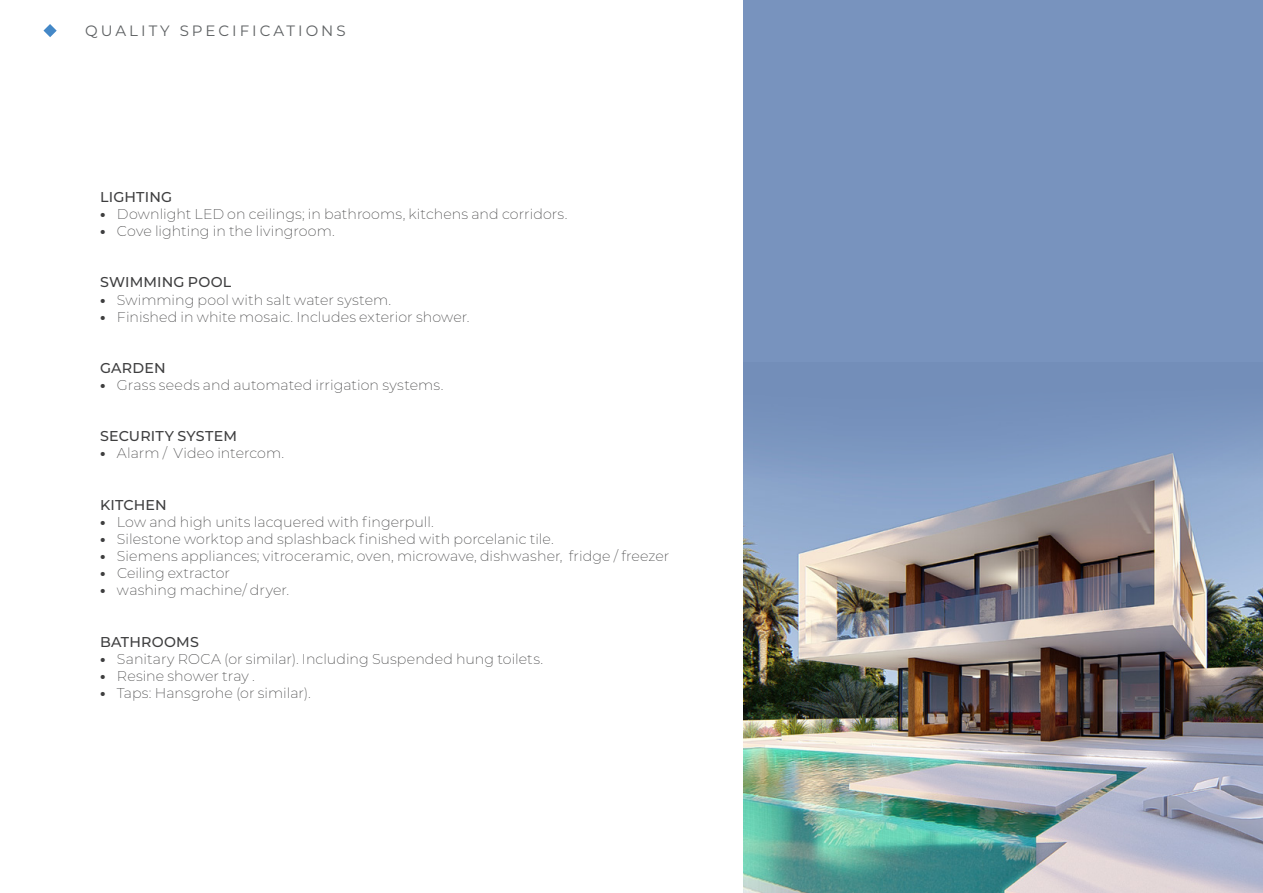
<style>
.page{position:relative;width:1263px;height:893px;background:#fff}
.page>*{position:absolute;margin:0;border:0;box-sizing:border-box;transform-origin:0 0}
.t1{font:15px "Montserrat";letter-spacing:.2em;color:#5e6163}
.t2{font:200 14.25px "Montserrat";letter-spacing:.005em;color:#3e3e3f}
.t3{font:500 14.25px "Montserrat";letter-spacing:.015em;color:#3e3e3f}
.s1{font-weight:800}
</style>
<div class="page">
<img style="left:743px;top:478px;width:520px;height:415px">
<div style="left:743px;top:0;width:520px;height:362px;background:#7893be"></div>
<svg style="left:43px;top:24px;width:14px;height:13px"></svg>
<div style="left:743px;top:362px;width:520px;height:116px;background:#738eb9"></div>
<p class="t1" style="left:85px;top:21px;width:262px">QUALITY SPECIFICATIONS</p>
<p class="t3" style="left:100px;top:187px;width:74px">LIGHTING</p>
<p class="t2" style="left:100px;top:204px;width:469px"><span class="s1">•</span> Downlight LED on ceilings; in bathrooms, kitchens and corridors.</p>
<p class="t2" style="left:100px;top:222px;width:236px"><span class="s1">•</span> Cove lighting in the livingroom.</p>
<p class="t3" style="left:100px;top:272px;width:133px">SWIMMING POOL</p>
<p class="t2" style="left:100px;top:290px;width:293px"><span class="s1">•</span> Swimming pool with salt water system.</p>
<p class="t2" style="left:100px;top:307px;width:371px"><span class="s1">•</span> Finished in white mosaic. Includes exterior shower.</p>
<p class="t3" style="left:100px;top:358px;width:67px">GARDEN</p>
<p class="t2" style="left:100px;top:375px;width:345px"><span class="s1">•</span> Grass seeds and automated irrigation systems.</p>
<p class="t3" style="left:100px;top:426px;width:138px">SECURITY SYSTEM</p>
<p class="t2" style="left:100px;top:444px;width:186px"><span class="s1">•</span> Alarm / Video intercom.</p>
<p class="t3" style="left:100px;top:495px;width:68px">KITCHEN</p>
<p class="t2" style="left:100px;top:512px;width:335px"><span class="s1">•</span> Low and high units lacquered with fingerpull.</p>
<p class="t2" style="left:100px;top:529px;width:455px"><span class="s1">•</span> Silestone worktop and splashback finished with porcelanic tile.</p>
<p class="t2" style="left:100px;top:546px;width:571px"><span class="s1">•</span> Siemens appliances; vitroceramic, oven, microwave, dishwasher, fridge / freezer</p>
<p class="t2" style="left:100px;top:564px;width:131px"><span class="s1">•</span> Ceiling extractor</p>
<p class="t2" style="left:100px;top:581px;width:190px"><span class="s1">•</span> washing machine/ dryer.</p>
<p class="t3" style="left:100px;top:632px;width:100px">BATHROOMS</p>
<p class="t2" style="left:100px;top:649px;width:445px"><span class="s1">•</span> Sanitary ROCA (or similar). Including Suspended hung toilets.</p>
<p class="t2" style="left:100px;top:666px;width:156px"><span class="s1">•</span> Resine shower tray .</p>
<p class="t2" style="left:100px;top:683px;width:212px"><span class="s1">•</span> Taps: Hansgrohe (or similar).</p>
</div>
